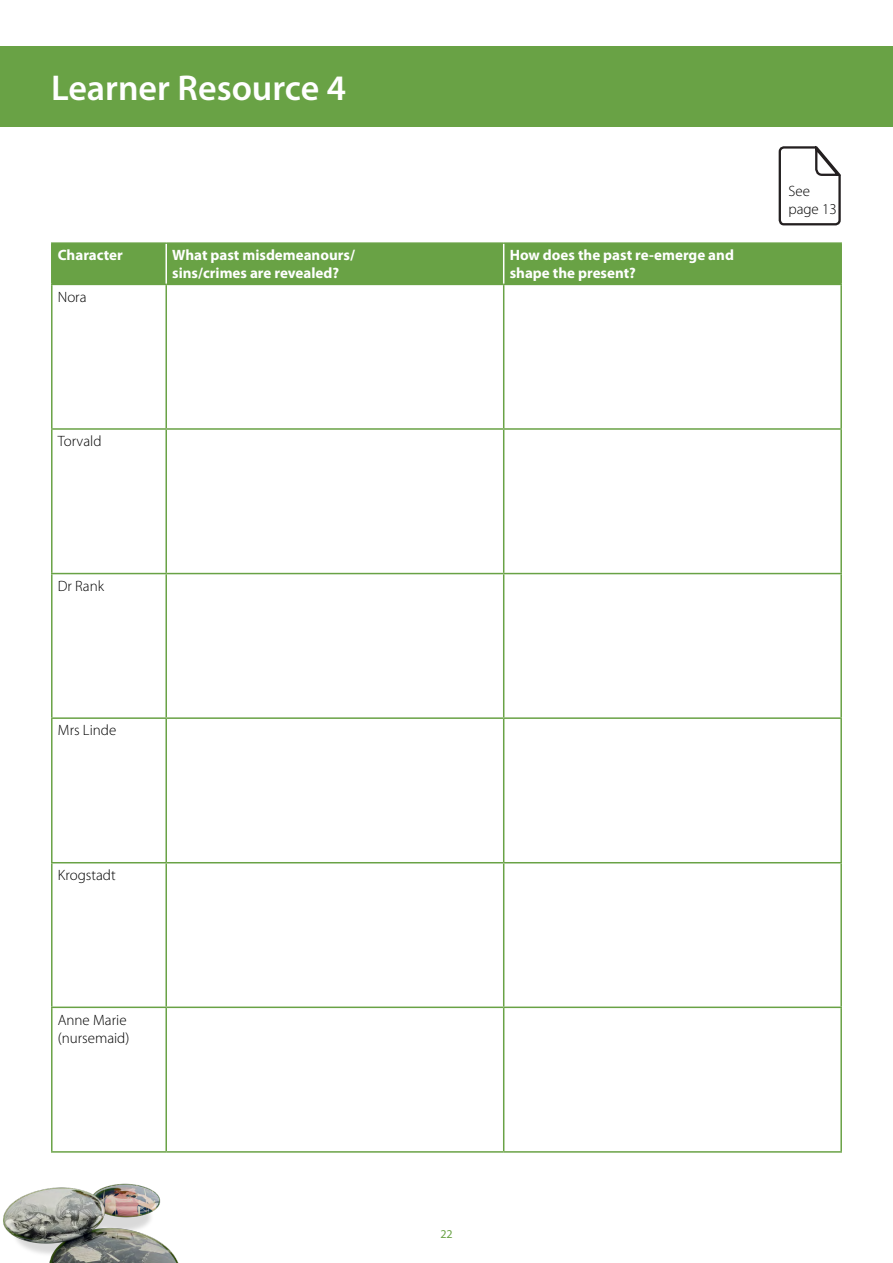
<style>
.page{position:relative;width:893px;height:1263px;background:#fff}
.page>*{position:absolute;margin:0;border:0;box-sizing:border-box;transform-origin:0 0}
.t1{font:600 36px "Myriad Pro";color:#fff}
.TCont_TableHeading{font:700 15px/18px "Myriad Pro";color:#fff}
.LR_body{font:300 15px/18px "Myriad Pro";color:#000}
.TCont_H1{font:300 15px "Myriad Pro";color:#000}
.t2{font:12px "Myriad Pro";color:#69a245}
</style>
<div class="page">
<img style="left:3px;top:1183px;width:176px;height:80px">
<div style="left:53px;top:244px;width:787px;height:40px;background:#69a245"></div>
<hr style="left:51px;top:242px;width:115px;height:2px;background:#69a245">
<hr style="left:51px;top:244px;width:2px;height:40px;background:#69a245">
<hr style="left:166px;top:242px;width:338px;height:2px;background:#69a245">
<hr style="left:504px;top:242px;width:338px;height:2px;background:#69a245">
<hr style="left:840px;top:244px;width:2px;height:40px;background:#69a245">
<hr style="left:51px;top:284px;width:115px;height:1px;background:#69a245">
<hr style="left:51px;top:285px;width:2px;height:143px;background:#69a245">
<hr style="left:166px;top:284px;width:338px;height:1px;background:#69a245">
<hr style="left:165px;top:285px;width:2px;height:143px;background:#69a245">
<hr style="left:504px;top:284px;width:338px;height:1px;background:#69a245">
<hr style="left:503px;top:285px;width:1px;height:143px;background:#69a245">
<hr style="left:840px;top:285px;width:2px;height:143px;background:#69a245">
<hr style="left:51px;top:428px;width:115px;height:2px;background:#69a245">
<hr style="left:51px;top:430px;width:2px;height:143px;background:#69a245">
<hr style="left:166px;top:428px;width:338px;height:2px;background:#69a245">
<hr style="left:165px;top:430px;width:2px;height:143px;background:#69a245">
<hr style="left:504px;top:428px;width:338px;height:2px;background:#69a245">
<hr style="left:503px;top:430px;width:1px;height:143px;background:#69a245">
<hr style="left:840px;top:430px;width:2px;height:143px;background:#69a245">
<hr style="left:51px;top:573px;width:115px;height:1px;background:#69a245">
<hr style="left:51px;top:574px;width:2px;height:143px;background:#69a245">
<hr style="left:166px;top:573px;width:338px;height:1px;background:#69a245">
<hr style="left:165px;top:574px;width:2px;height:143px;background:#69a245">
<hr style="left:504px;top:573px;width:338px;height:1px;background:#69a245">
<hr style="left:503px;top:574px;width:1px;height:143px;background:#69a245">
<hr style="left:840px;top:574px;width:2px;height:143px;background:#69a245">
<hr style="left:51px;top:717px;width:115px;height:2px;background:#69a245">
<hr style="left:51px;top:719px;width:2px;height:143px;background:#69a245">
<hr style="left:166px;top:717px;width:338px;height:2px;background:#69a245">
<hr style="left:165px;top:719px;width:2px;height:143px;background:#69a245">
<hr style="left:504px;top:717px;width:338px;height:2px;background:#69a245">
<hr style="left:503px;top:719px;width:1px;height:143px;background:#69a245">
<hr style="left:840px;top:719px;width:2px;height:143px;background:#69a245">
<hr style="left:51px;top:862px;width:115px;height:1px;background:#69a245">
<hr style="left:51px;top:863px;width:2px;height:143px;background:#69a245">
<hr style="left:166px;top:862px;width:338px;height:1px;background:#69a245">
<hr style="left:165px;top:863px;width:2px;height:143px;background:#69a245">
<hr style="left:504px;top:862px;width:338px;height:1px;background:#69a245">
<hr style="left:503px;top:863px;width:1px;height:143px;background:#69a245">
<hr style="left:840px;top:863px;width:2px;height:143px;background:#69a245">
<hr style="left:51px;top:1006px;width:115px;height:2px;background:#69a245">
<hr style="left:51px;top:1008px;width:2px;height:143px;background:#69a245">
<hr style="left:166px;top:1006px;width:338px;height:2px;background:#69a245">
<hr style="left:165px;top:1008px;width:2px;height:143px;background:#69a245">
<hr style="left:504px;top:1006px;width:338px;height:2px;background:#69a245">
<hr style="left:503px;top:1008px;width:1px;height:143px;background:#69a245">
<hr style="left:840px;top:1008px;width:2px;height:143px;background:#69a245">
<hr style="left:51px;top:1151px;width:115px;height:2px;background:#69a245">
<hr style="left:166px;top:1151px;width:338px;height:2px;background:#69a245">
<hr style="left:504px;top:1151px;width:338px;height:2px;background:#69a245">
<hr style="left:165px;top:244px;width:2px;height:40px;background:#fff">
<hr style="left:503px;top:244px;width:1px;height:40px;background:#fff">
<div style="left:0;top:47px;width:893px;height:80px;background:#69a245"></div>
<svg style="left:778px;top:146px;width:62px;height:80px"></svg>
<h1 class="t1" style="left:51px;top:65px;width:297px">Learner Resource 4</h1>
<p class="TCont_TableHeading" style="left:58px;top:246px;width:67px">Character</p>
<p class="TCont_TableHeading" style="left:172px;top:246px;width:184px">What past misdemeanours/</p>
<p class="TCont_TableHeading" style="left:172px;top:264px;width:168px">sins/crimes are revealed?</p>
<p class="LR_body" style="left:58px;top:288px;width:30px">Nora</p>
<p class="LR_body" style="left:58px;top:432px;width:45px">Torvald</p>
<p class="LR_body" style="left:58px;top:577px;width:48px">Dr Rank</p>
<p class="LR_body" style="left:58px;top:722px;width:60px">Mrs Linde</p>
<p class="LR_body" style="left:58px;top:866px;width:59px">Krogstadt</p>
<p class="LR_body" style="left:58px;top:1011px;width:73px">Anne Marie (nursemaid)</p>
<p class="TCont_TableHeading" style="left:510px;top:246px;width:226px">How does the past re-emerge and shape the present?</p>
<h1 class="TCont_H1" style="left:788px;top:183px;width:23px">See</h1>
<h1 class="TCont_H1" style="left:788px;top:201px;width:50px">page 13</h1>
<p class="t2" style="left:440px;top:1226px;width:14px">22</p>
</div>
